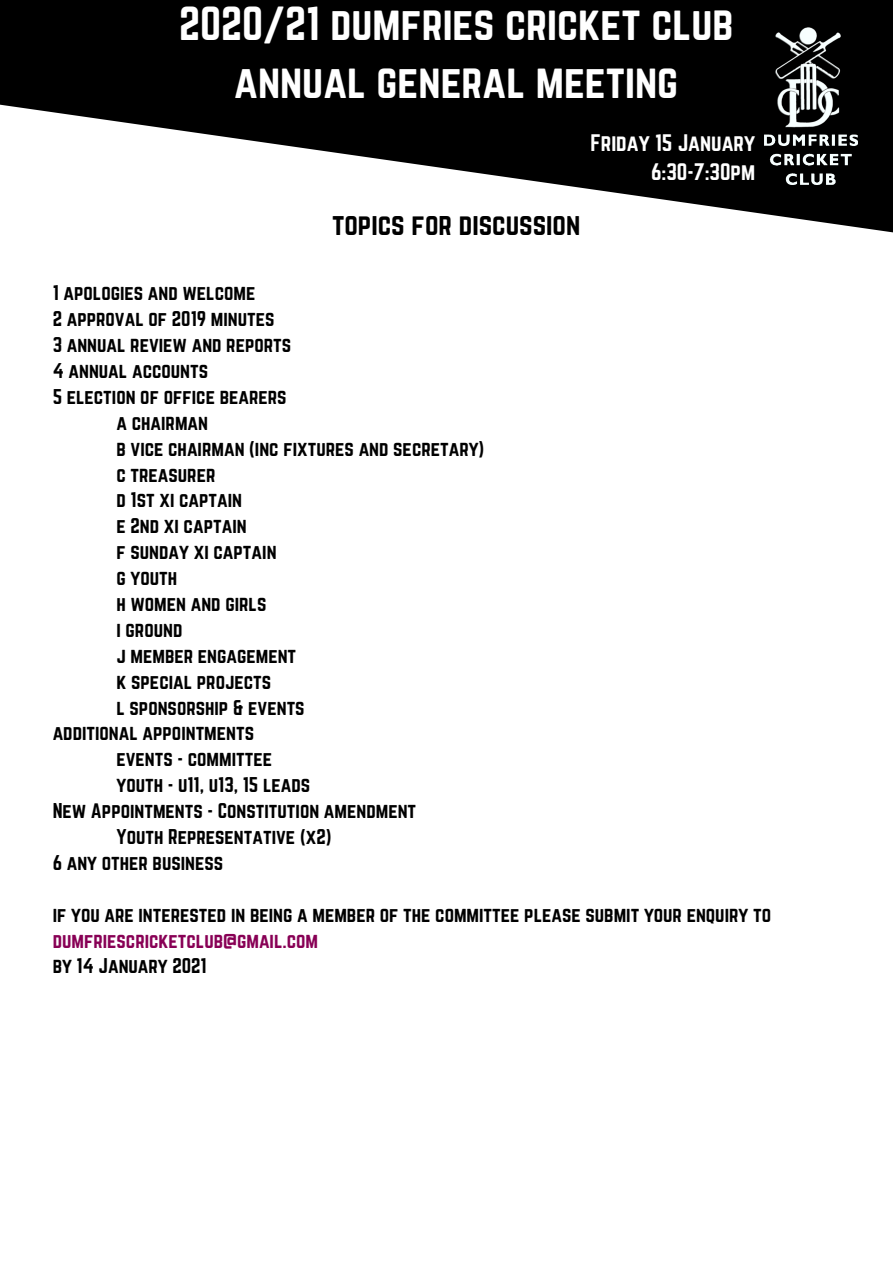
<style>
.page{position:relative;width:893px;height:1263px;background:#fff}
.page>*{position:absolute;margin:0;border:0;box-sizing:border-box;transform-origin:0 0}
.t1{font:42px "Norwester";color:#fff}
.t2{font:27px "Norwester";color:#000}
.t3{font:21px "Norwester";color:#fff}
.t4{font:18.75px "Norwester";color:#000}
.t5{font:18.75px "Norwester";color:#805}
</style>
<div class="page">
<svg style="left:0;top:0;width:893px;height:233px;fill:#000"></svg>
<img style="left:755px;top:22px;width:110px;height:177px">
<p class="t1" style="left:179px;top:3px;width:556px">2020/21 dumfries cricket club</p>
<p class="t1" style="left:234px;top:61px;width:445px">annual general meeting</p>
<p class="t3" style="left:590px;top:133px;width:166px">Friday 15 January</p>
<p class="t3" style="left:651px;top:162px;width:106px">6:30-7:30pm</p>
<p class="t2" style="left:332px;top:211px;width:250px">topics for discussion</p>
<p class="t4" style="left:53px;top:284px;width:204px">1 apologies and welcome</p>
<p class="t4" style="left:53px;top:310px;width:223px">2 approval of 2019 minutes</p>
<p class="t4" style="left:53px;top:336px;width:240px">3 annual review and reports</p>
<p class="t4" style="left:53px;top:362px;width:157px">4 annual accounts</p>
<p class="t4" style="left:53px;top:387px;width:235px">5 election of office bearers</p>
<p class="t4" style="left:116px;top:413px;width:93px">a chairman</p>
<p class="t4" style="left:116px;top:439px;width:369px">b vice chairman (inc fixtures and secretary)</p>
<p class="t4" style="left:116px;top:465px;width:100px">c treasurer</p>
<p class="t4" style="left:116px;top:491px;width:127px">d 1st xi captain</p>
<p class="t4" style="left:116px;top:517px;width:132px">e 2nd xi captain</p>
<p class="t4" style="left:116px;top:543px;width:162px">f sunday xi captain</p>
<p class="t4" style="left:116px;top:569px;width:62px">g youth</p>
<p class="t4" style="left:116px;top:595px;width:151px">h women and girls</p>
<p class="t4" style="left:116px;top:620px;width:67px">i ground</p>
<p class="t4" style="left:116px;top:646px;width:181px">j member engagement</p>
<p class="t4" style="left:116px;top:672px;width:156px">k special projects</p>
<p class="t4" style="left:116px;top:698px;width:190px">l sponsorship &amp; events</p>
<p class="t4" style="left:53px;top:724px;width:203px">additional appointments</p>
<p class="t4" style="left:116px;top:750px;width:157px">events - committee</p>
<p class="t4" style="left:116px;top:776px;width:195px">youth - u11, u13, 15 leads</p>
<p class="t4" style="left:53px;top:802px;width:365px">New Appointments - Constitution amendment</p>
<p class="t4" style="left:116px;top:827px;width:217px">Youth Representative (x2)</p>
<p class="t4" style="left:53px;top:853px;width:172px">6 any other business</p>
<p class="t4" style="left:53px;top:905px;width:720px">if you are interested in being a member of the committee please submit your enquiry to</p>
<p class="t5" style="left:53px;top:931px;width:267px">dumfriescricketclub@gmail.com</p>
<p class="t4" style="left:53px;top:957px;width:156px">by 14 January 2021</p>
</div>
